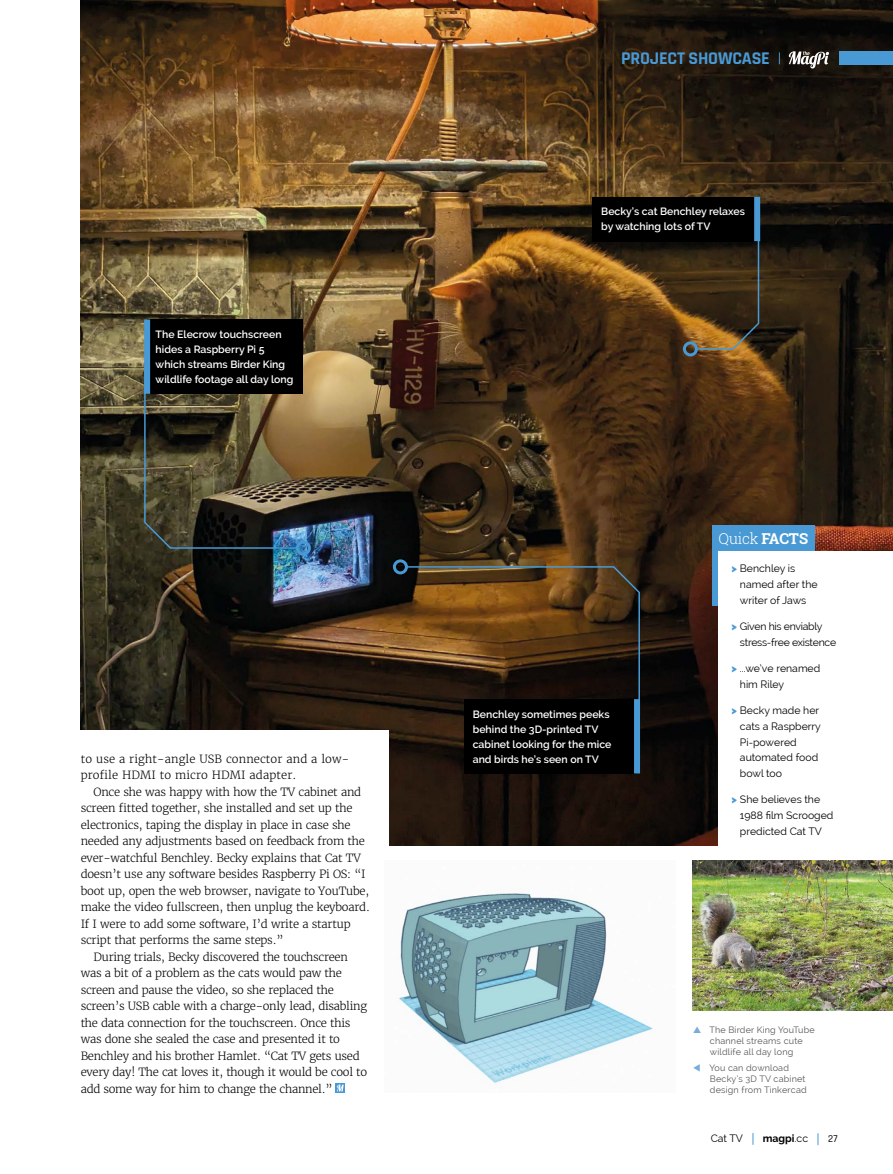
<style>
.page{position:relative;width:893px;height:1174px;background:#fff}
.page>*{position:absolute;margin:0;border:0;box-sizing:border-box;transform-origin:0 0}
.t1{font:700 18px "Rajdhani";letter-spacing:-.01em;color:#4899d4}
.t2{font:300 15px "Roboto Slab";letter-spacing:-.02em;color:#fff}
.t3{font:300 11.25px "Merriweather";letter-spacing:-.02em;color:#000}
.t4{font:300 11.25px/16.5px "Merriweather";letter-spacing:.01em;color:#000}
.t5{font:600 10.5px/15px "Raleway";color:#fff}
.t6{font:10.5px/15.8px "Raleway";color:#000}
.t7{font:10.5px/15.8px "Raleway";letter-spacing:-.025em;color:#000}
.t8{font:700 10.5px "Raleway";color:#000}
.t9{font:500 10.5px "Rajdhani";color:#000}
.t10{font:9px/11.1px "Raleway";letter-spacing:.02em;color:#575756}
.s1{font-weight:700}
.s2{font-weight:900;color:#4899d4}
.s3{font-weight:400}
</style>
<div class="page">
<img style="left:81px;top:0;width:812px;height:845px">
<svg style="left:405px;top:565px;width:236px;height:144px;background:#4f3518"></svg>
<div style="left:393px;top:559px;width:15px;height:15px;border:3px solid #4899d4;border-radius:50%"></div>
<svg style="left:695px;top:241px;width:65px;height:109px;background:#47351c"></svg>
<div style="left:683px;top:341px;width:15px;height:15px;border:3px solid #4899d4;border-radius:50%"></div>
<svg style="left:143px;top:365px;width:156px;height:184px;background:#4d4836"></svg>
<div style="left:296px;top:540px;width:15px;height:15px;border:3px solid #4899d4;border-radius:50%"></div>
<div style="left:593px;top:197px;width:164px;height:44px;background:#000"></div>
<div style="left:754px;top:197px;width:6px;height:44px;background:#4899d4"></div>
<div style="left:147px;top:319px;width:155px;height:75px;background:#000"></div>
<div style="left:144px;top:319px;width:6px;height:75px;background:#4899d4"></div>
<div style="left:464px;top:699px;width:173px;height:74px;background:#000"></div>
<div style="left:634px;top:699px;width:6px;height:74px;background:#4899d4"></div>
<img style="left:693px;top:860px;width:200px;height:150px">
<div style="left:63px;top:729px;width:326px;height:382px;background:#fff"></div>
<svg style="left:336px;top:1083px;width:9px;height:9px"></svg>
<svg style="left:337px;top:1084px;width:7px;height:7px"></svg>
<div style="left:712px;top:525px;width:102px;height:81px;background:#4899d4"></div>
<div style="left:719px;top:551px;width:174px;height:301px;background:#fff"></div>
<img style="left:398px;top:893px;width:256px;height:191px">
<div style="left:839px;top:51px;width:54px;height:13px;background:#4899d4"></div>
<svg style="left:789px;top:51px;width:40px;height:17px"></svg>
<p class="t5" style="left:156px;top:327px;width:139px">The Elecrow touchscreen hides a Raspberry Pi 5 which streams Birder King wildlife footage all day long</p>
<p class="t4" style="left:81px;top:750px;width:270px">to use a right-angle USB connector and a low&shy;profile HDMI to micro HDMI adapter.</p>
<p class="t3" style="left:93px;top:784px;width:269px">Once she was happy with how the TV cabinet and</p>
<p class="t3" style="left:81px;top:801px;width:273px">screen fitted together, she installed and set up the</p>
<p class="t3" style="left:81px;top:817px;width:271px">electronics, taping the display in place in case she</p>
<p class="t3" style="left:81px;top:834px;width:286px">needed any adjustments based on feedback from the</p>
<p class="t3" style="left:81px;top:850px;width:281px">ever-watchful Benchley. Becky explains that Cat TV</p>
<p class="t3" style="left:81px;top:867px;width:286px">doesn’t use any software besides Raspberry Pi OS: “I</p>
<p class="t3" style="left:81px;top:883px;width:290px">boot up, open the web browser, navigate to YouTube,</p>
<p class="t3" style="left:81px;top:900px;width:291px">make the video fullscreen, then unplug the keyboard.</p>
<p class="t3" style="left:81px;top:916px;width:271px">If I were to add some software, I’d write a startup</p>
<p class="t3" style="left:81px;top:933px;width:204px">script that performs the same steps.”</p>
<p class="t3" style="left:93px;top:949px;width:256px">During trials, Becky discovered the touchscreen</p>
<p class="t3" style="left:81px;top:966px;width:263px">was a bit of a problem as the cats would paw the</p>
<p class="t3" style="left:81px;top:982px;width:255px">screen and pause the video, so she replaced the</p>
<p class="t3" style="left:81px;top:999px;width:288px">screen’s USB cable with a charge-only lead, disabling</p>
<p class="t3" style="left:81px;top:1015px;width:271px">the data connection for the touchscreen. Once this</p>
<p class="t3" style="left:81px;top:1032px;width:261px">was done she sealed the case and presented it to</p>
<p class="t3" style="left:81px;top:1048px;width:281px">Benchley and his brother Hamlet. “Cat TV gets used</p>
<p class="t3" style="left:81px;top:1065px;width:288px">every day! The cat loves it, though it would be cool to</p>
<p class="t3" style="left:81px;top:1081px;width:253px">add some way for him to change the channel.”</p>
<h1 class="t1" style="left:621px;top:48px;width:150px">PROJECT SHOWCASE</h1>
<p class="t5" style="left:601px;top:204px;width:145px">Becky’s cat Benchley relaxes by watching lots of TV</p>
<p class="t5" style="left:473px;top:706px;width:140px">Benchley sometimes peeks behind the 3D-printed TV cabinet looking for the mice and birds he’s seen on TV</p>
<h2 class="t2" style="left:719px;top:528px;width:91px">Quick <span class="s1">FACTS</span></h2>
<p class="t6" style="left:740px;top:560px;width:79px;text-indent:-9px"><span class="s2">&gt;</span> Benchley is named after the writer of Jaws</p>
<p class="t7" style="left:740px;top:618px;width:98px;text-indent:-9px"><span class="s2">&gt;</span> Given his enviably stress-free existence</p>
<p class="t6" style="left:740px;top:660px;width:82px;text-indent:-9px"><span class="s2">&gt;</span> ...we’ve renamed him Riley</p>
<p class="t6" style="left:740px;top:702px;width:83px;text-indent:-9px"><span class="s2">&gt;</span> Becky made her cats a Raspberry<br>Pi-powered automated food bowl too</p>
<p class="t6" style="left:740px;top:791px;width:95px;text-indent:-9px"><span class="s2">&gt;</span> She believes the<br>1988 film Scrooged predicted Cat TV</p>
<p class="t10" style="left:709px;top:1024px;width:107px">The Birder King YouTube channel streams cute wildlife all day long</p>
<p class="t10" style="left:709px;top:1062px;width:99px">You can download<br>Becky’s 3D TV cabinet design from Tinkercad</p>
<p class="t6" style="left:711px;top:1130px;width:34px">Cat TV</p>
<p class="t8" style="left:763px;top:1132px;width:47px">magpi<span class="s3">.cc</span></p>
<p class="t9" style="left:828px;top:1132px;width:11px">27</p>
</div>
